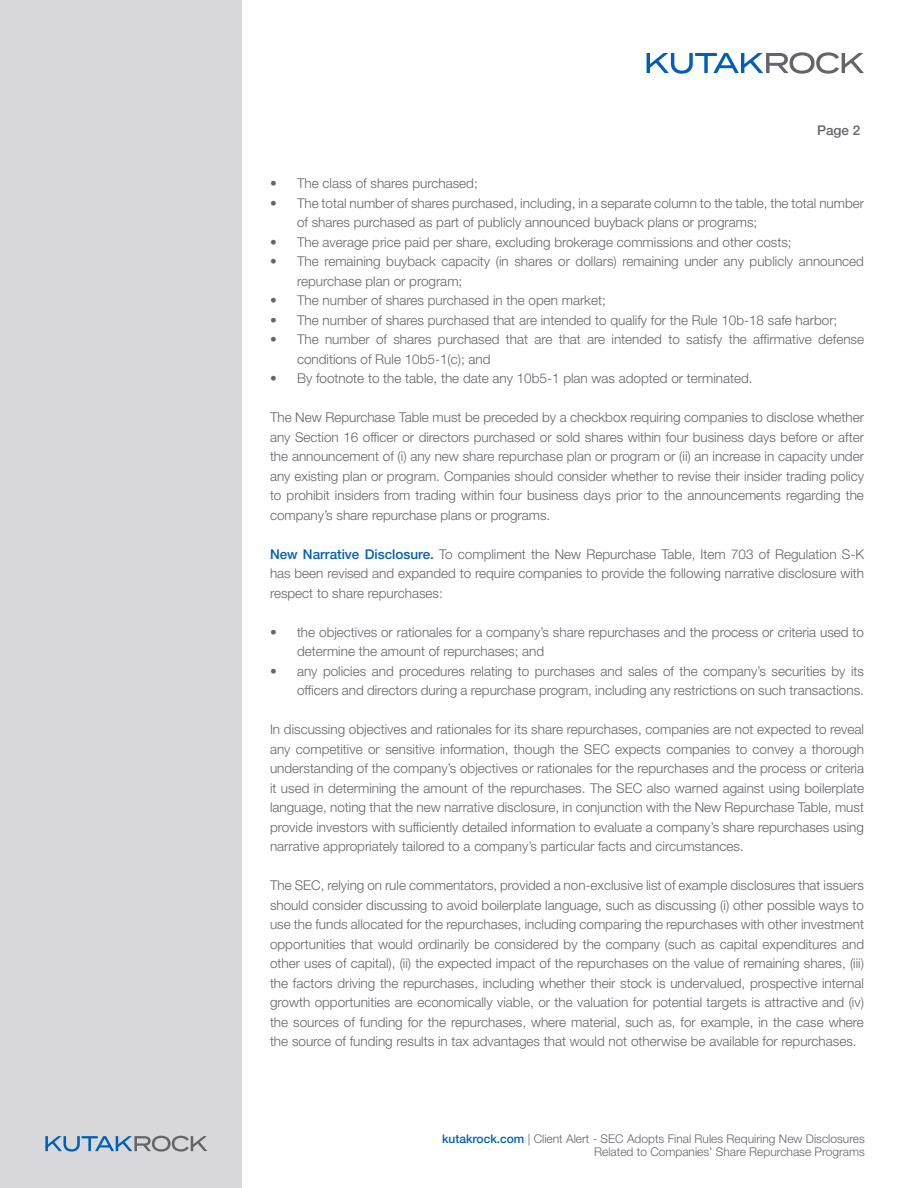
<style>
.page{position:relative;width:918px;height:1188px;background:#fff}
.page>*{position:absolute;margin:0;border:0;box-sizing:border-box;transform-origin:0 0}
.t1{font:300 13.5px/19.5px "Helvetica Neue LT Std";color:#63656a}
.t2{font:500 13.5px "Helvetica Neue LT Std";color:#63656a}
.t3{font:300 12px/13.5px "Helvetica Neue LT Std";color:#63656a;text-align:right}
.s1{font-weight:500;color:#005fb9}
</style>
<div class="page">
<svg style="left:647px;top:52px;width:217px;height:22px"></svg>
<div style="left:0;top:0;width:241px;height:1188px;background:#d8d8da"></div>
<svg style="left:45px;top:1136px;width:162px;height:16px"></svg>
<p class="t2" style="left:817px;top:122px;width:45px">Page 2</p>
<p class="t1" style="left:270px;top:173px;width:209px">• The class of shares purchased;</p>
<p class="t1" style="left:297px;top:193px;width:569px;text-indent:-27px">• The total number of shares purchased, including, in a separate column to the table, the total number of shares purchased as part of publicly announced buyback plans or programs;</p>
<p class="t1" style="left:270px;top:232px;width:523px">• The average price paid per share, excluding brokerage commissions and other costs;</p>
<p class="t1" style="left:297px;top:251px;width:569px;text-indent:-27px">• The remaining buyback capacity (in shares or dollars) remaining under any publicly announced repurchase plan or program;</p>
<p class="t1" style="left:270px;top:290px;width:337px">• The number of shares purchased in the open market;</p>
<p class="t1" style="left:270px;top:310px;width:569px">• The number of shares purchased that are intended to qualify for the Rule 10b-18 safe harbor;</p>
<p class="t1" style="left:297px;top:329px;width:569px;text-indent:-27px">• The number of shares purchased that are that are intended to satisfy the affirmative defense conditions of Rule 10b5-1(c); and</p>
<p class="t1" style="left:270px;top:368px;width:484px">• By footnote to the table, the date any 10b5-1 plan was adopted or terminated.</p>
<p class="t1" style="left:270px;top:407px;width:596px;text-align:justify">The New Repurchase Table must be preceded by a checkbox requiring companies to disclose whether any Section 16 officer or directors purchased or sold shares within four business days before or after the announcement of (i) any new share repurchase plan or program or (ii) an increase in capacity under any existing plan or program. Companies should consider whether to revise their insider trading policy to prohibit insiders from trading within four business days prior to the announcements regarding the company’s share repurchase plans or programs.</p>
<p class="t1" style="left:270px;top:544px;width:596px;text-align:justify"><span class="s1">New Narrative Disclosure.</span> To compliment the New Repurchase Table, Item 703 of Regulation S-K has been revised and expanded to require companies to provide the following narrative disclosure with respect to share repurchases:</p>
<p class="t1" style="left:297px;top:622px;width:569px;text-indent:-27px">• the objectives or rationales for a company’s share repurchases and the process or criteria used to determine the amount of repurchases; and</p>
<p class="t1" style="left:270px;top:661px;width:596px;text-align:right">• any policies and procedures relating to purchases and sales of the company’s securities by its officers and directors during a repurchase program, including any restrictions on such transactions.</p>
<p class="t1" style="left:270px;top:719px;width:596px;text-align:justify">In discussing objectives and rationales for its share repurchases, companies are not expected to reveal any competitive or sensitive information, though the SEC expects companies to convey a thorough understanding of the company’s objectives or rationales for the repurchases and the process or criteria it used in determining the amount of the repurchases. The SEC also warned against using boilerplate language, noting that the new narrative disclosure, in conjunction with the New Repurchase Table, must provide investors with sufficiently detailed information to evaluate a company’s share repurchases using narrative appropriately tailored to a company’s particular facts and circumstances.</p>
<p class="t1" style="left:270px;top:875px;width:596px;text-align:justify">The SEC, relying on rule commentators, provided a non-exclusive list of example disclosures that issuers should consider discussing to avoid boilerplate language, such as discussing (i) other possible ways to use the funds allocated for the repurchases, including comparing the repurchases with other investment opportunities that would ordinarily be considered by the company (such as capital expenditures and other uses of capital), (ii) the expected impact of the repurchases on the value of remaining shares, (iii) the factors driving the repurchases, including whether their stock is undervalued, prospective internal growth opportunities are economically viable, or the valuation for potential targets is attractive and (iv) the sources of funding for the repurchases, where material, such as, for example, in the case where the source of funding results in tax advantages that would not otherwise be available for repurchases.</p>
<p class="t3" style="left:442px;top:1131px;width:424px"><span class="s1">kutakrock.com</span> | Client Alert - SEC Adopts Final Rules Requiring New Disclosures<br>Related to Companies’ Share Repurchase Programs</p>
</div>
